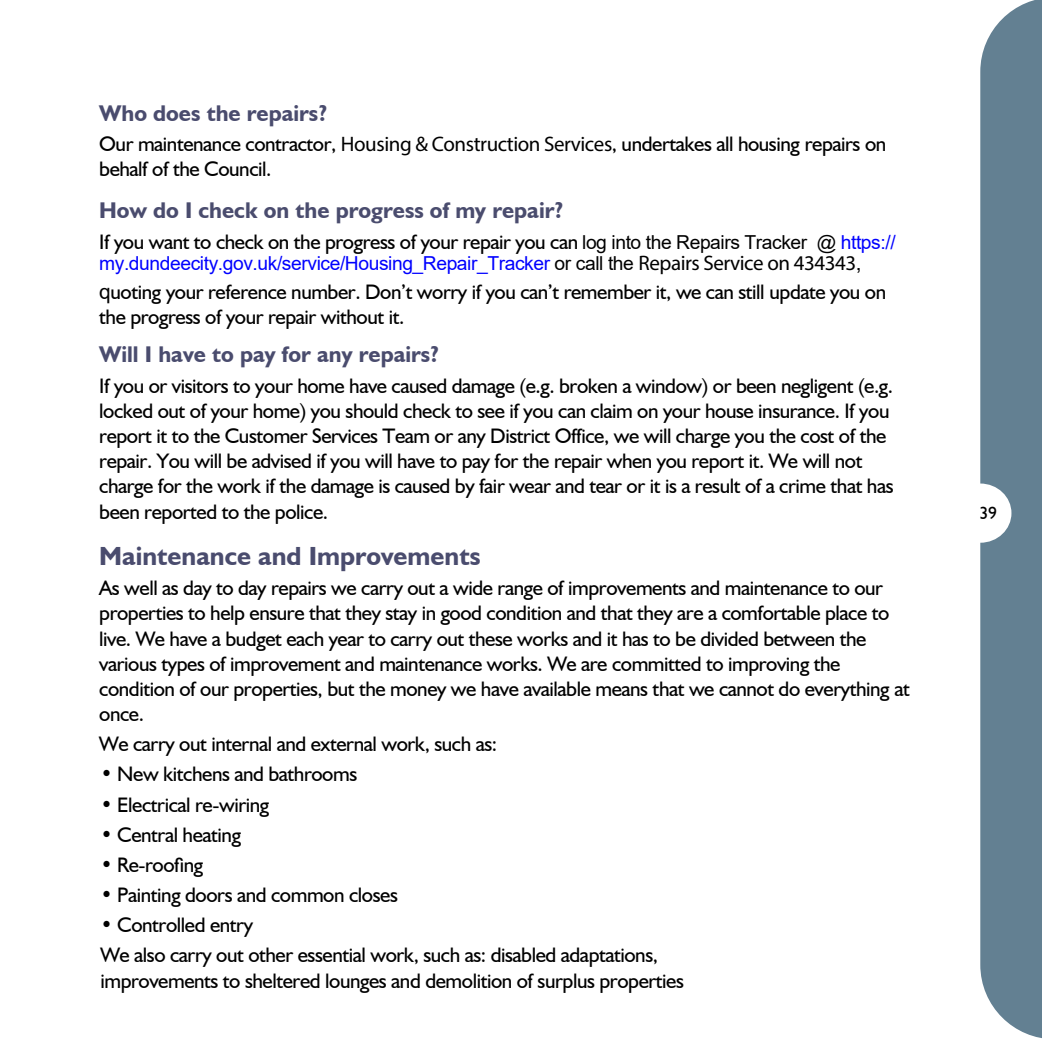
<style>
.page{position:relative;width:1042px;height:1042px;background:#fff}
.page>*{position:absolute;margin:0;border:0;box-sizing:border-box;transform-origin:0 0}
.t1{font:700 26.25px "Humanist 521 BT";color:#4a4c6e}
.t2{font:700 22.75px "Humanist 521 BT";color:#4a4c6e}
.t3{font:21px/25.2px "Humanist 521 BT";letter-spacing:-.02em;color:#000}
.t4{font:19.25px "Arial";letter-spacing:-.02em;color:#00f}
.t5{font:17.5px "Humanist 521 BT";color:#000}
.s1{font-family:"Myriad Pro"}
.s2{font-family:"Arial";font-size:19.25px}
.s3{font-family:"Arial";font-size:19.25px;color:#00f}
.s4{color:#000}
.s5{font-family:"Myriad Pro";font-size:21px;color:#000}
.s6{font-size:21px;color:#000}
.s7{font-family:"Arial"}
</style>
<div class="page">
<div style="left:980px;top:0;width:62px;height:1038px;background:#638092"></div>
<div style="left:949px;top:483px;width:62px;height:60px;background:#fff;border-radius:50%"></div>
<p class="t2" style="left:99px;top:99px;width:230px">Who does the repairs?</p>
<p class="t3" style="left:99px;top:131px;width:788px">Our maintenance contractor, <span class="s1">Housing &amp; Construction Services</span>, undertakes all housing repairs on behalf of the Council.</p>
<p class="t2" style="left:99px;top:197px;width:466px">How do I check on the progress of my repair?</p>
<p class="t3" style="left:99px;top:228px;width:798px">If you want to check on the progress of your repair you can <span class="s2">log into the Repairs Tracker @</span> <span class="s3">https://</span></p>
<p class="t4" style="left:99px;top:250px;width:764px">my.dundeecity.gov.uk/service/Housing_Repair_Tracker <span class="s4">or call the</span> <span class="s5">Repairs Service on 434343</span><span class="s6">,</span></p>
<p class="t3" style="left:99px;top:279px;width:788px"><span class="s7">q</span>uoting your reference number. Don’t worry if you can’t remember it, we can still update you on the progress of your repair without it.</p>
<p class="t2" style="left:99px;top:340px;width:342px">Will I have to pay for any repairs?</p>
<p class="t3" style="left:99px;top:372px;width:796px">If you or visitors to your home have caused damage (e.g. broken a window) or been negligent (e.g. locked out of your home) you should check to see if you can claim on your house insurance. If you report it to the Customer Services Team or any District Office, we will charge you the cost of the repair. You will be advised if you will have to pay for the repair when you report it. We will not charge for the work if the damage is caused by fair wear and tear or it is a result of a crime that has been reported to the police.</p>
<p class="t1" style="left:99px;top:540px;width:383px">Maintenance and Improvements</p>
<p class="t3" style="left:99px;top:575px;width:812px">As well as day to day repairs we carry out a wide range of improvements and maintenance to our properties to help ensure that they stay in good condition and that they are a comfortable place to live. We have a budget each year to carry out these works and it has to be divided between the various types of improvement and maintenance works. We are committed to improving the condition of our properties, but the money we have available means that we cannot do everything at once.</p>
<p class="t3" style="left:99px;top:731px;width:399px">We carry out internal and external work, such as:</p>
<p class="t3" style="left:100px;top:761px;width:258px">• New kitchens and bathrooms</p>
<p class="t3" style="left:100px;top:791px;width:170px">• Electrical re-wiring</p>
<p class="t3" style="left:100px;top:821px;width:142px">• Central heating</p>
<p class="t3" style="left:100px;top:851px;width:104px">• Re-roofing</p>
<p class="t3" style="left:100px;top:882px;width:299px">• Painting doors and common closes</p>
<p class="t3" style="left:100px;top:912px;width:154px">• Controlled entry</p>
<p class="t3" style="left:100px;top:942px;width:585px">We also carry out other essential work, such as: disabled adaptations, improvements to sheltered lounges and demolition of surplus properties</p>
<p class="t5" style="left:979px;top:502px;width:19px">39</p>
</div>
